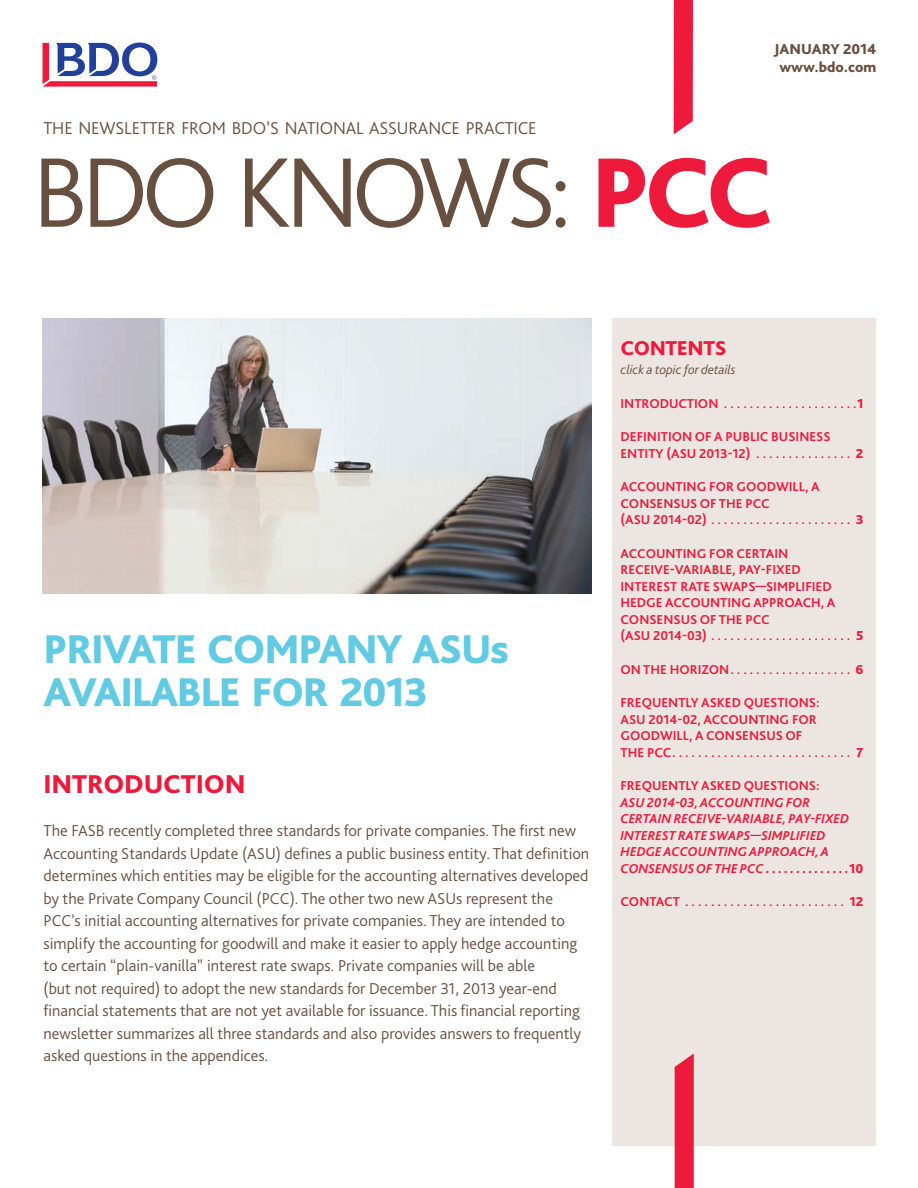
<style>
.page{position:relative;width:918px;height:1188px;background:#fff}
.page>*{position:absolute;margin:0;border:0;box-sizing:border-box;transform-origin:0 0}
.t1{font:800 42px/43.5px "Bliss Pro";letter-spacing:-.03em;color:#62cae3}
.t2{font:800 27px "Bliss Pro";letter-spacing:-.005em;color:#ed1a3b}
.t3{font:800 21px "Bliss Pro";letter-spacing:-.02em;color:#ed1a3b}
.t4{font:300 18px "Bliss Pro";letter-spacing:-.01em;color:#685041}
.t5{font:300 16.5px/22.5px "Bliss Pro";color:#685041}
.t6{font:800 15px/18px "Bliss Pro";color:#685041;text-align:center}
.t7{font:700 13.5px/16.5px "Bliss Pro";color:#ed1a3b}
.t8{font:italic 700 13.5px/16.5px "Bliss Pro";color:#ed1a3b}
.t9{font:italic 300 13.5px "Bliss Pro";color:#685041}
.s1{font-weight:800}
.s2{font-weight:800;font-style:normal}
</style>
<div class="page">
<div style="left:612px;top:318px;width:263px;height:827px;background:#ece5e1"></div>
<svg style="left:43px;top:43px;width:114px;height:44px"></svg>
<svg style="left:674px;top:0;width:19px;height:134px;background:#ed2645"></svg>
<svg style="left:675px;top:1054px;width:19px;height:134px;background:#ec2544"></svg>
<img style="left:43px;top:318px;width:549px;height:276px">
<svg style="left:41px;top:158px;width:525px;height:70px"></svg>
<svg style="left:599px;top:158px;width:171px;height:70px"></svg>
<p class="t4" style="left:44px;top:117px;width:495px">THE NEWSLETTER FROM BDO’S NATIONAL ASSURANCE PRACTICE</p>
<p class="t6" style="left:774px;top:40px;width:104px">JANUARY 2014 www.bdo.com</p>
<h1 class="t1" style="left:44px;top:626px;width:467px">PRIVATE COMPANY ASUs<br>AVAILABLE FOR 2013</h1>
<h2 class="t2" style="left:44px;top:767px;width:203px">INTRODUCTION</h2>
<p class="t5" style="left:44px;top:819px;width:547px">The FASB recently completed three standards for private companies. The first new Accounting Standards Update (ASU) defines a public business entity. That definition determines which entities may be eligible for the accounting alternatives developed by the Private Company Council (PCC). The other two new ASUs represent the PCC’s initial accounting alternatives for private companies. They are intended to simplify the accounting for goodwill and make it easier to apply hedge accounting to certain “plain-vanilla” interest rate swaps. Private companies will be able<br>(but not required) to adopt the new standards for December 31, 2013 year-end financial statements that are not yet available for issuance. This financial reporting newsletter summarizes all three standards and also provides answers to frequently asked questions in the appendices.</p>
<p class="t3" style="left:621px;top:335px;width:108px">CONTENTS</p>
<p class="t9" style="left:621px;top:361px;width:117px">click a topic for details</p>
<p class="t7" style="left:621px;top:395px;width:244px">INTRODUCTION . . . . . . . . . . . . . . . . . . . . <span class="s1">1</span></p>
<p class="t7" style="left:621px;top:428px;width:244px">DEFINITION OF A PUBLIC BUSINESS<br>ENTITY (ASU 2013-12) . . . . . . . . . . . . . . . <span class="s1">2</span></p>
<p class="t7" style="left:621px;top:478px;width:245px">ACCOUNTING FOR GOODWILL, A<br>CONSENSUS OF THE PCC<br>(ASU 2014-02) . . . . . . . . . . . . . . . . . . . . . . <span class="s1">3</span></p>
<p class="t7" style="left:621px;top:545px;width:244px">ACCOUNTING FOR CERTAIN<br>RECEIVE-VARIABLE, PAY-FIXED<br>INTEREST RATE SWAPS—SIMPLIFIED<br>HEDGE ACCOUNTING APPROACH, A<br>CONSENSUS OF THE PCC<br>(ASU 2014-03) . . . . . . . . . . . . . . . . . . . . . . <span class="s1">5</span></p>
<p class="t7" style="left:621px;top:661px;width:245px">ON THE HORIZON . . . . . . . . . . . . . . . . . . . <span class="s1">6</span></p>
<p class="t7" style="left:621px;top:694px;width:244px">FREQUENTLY ASKED QUESTIONS:<br>ASU 2014-02, ACCOUNTING FOR<br>GOODWILL, A CONSENSUS OF<br>THE PCC . . . . . . . . . . . . . . . . . . . . . . . . . . . . <span class="s1">7</span></p>
<p class="t7" style="left:621px;top:777px;width:201px">FREQUENTLY ASKED QUESTIONS:</p>
<p class="t8" style="left:621px;top:794px;width:244px">ASU 2014-03, ACCOUNTING FOR CERTAIN RECEIVE-VARIABLE, PAY-FIXED INTEREST RATE SWAPS—SIMPLIFIED HEDGE ACCOUNTING APPROACH, A CONSENSUS OF THE PCC <span class="s1">. . . . . . . . . . . . .</span> <span class="s2">10</span></p>
<p class="t7" style="left:621px;top:893px;width:244px">CONTACT . . . . . . . . . . . . . . . . . . . . . . . . . <span class="s1">12</span></p>
</div>
